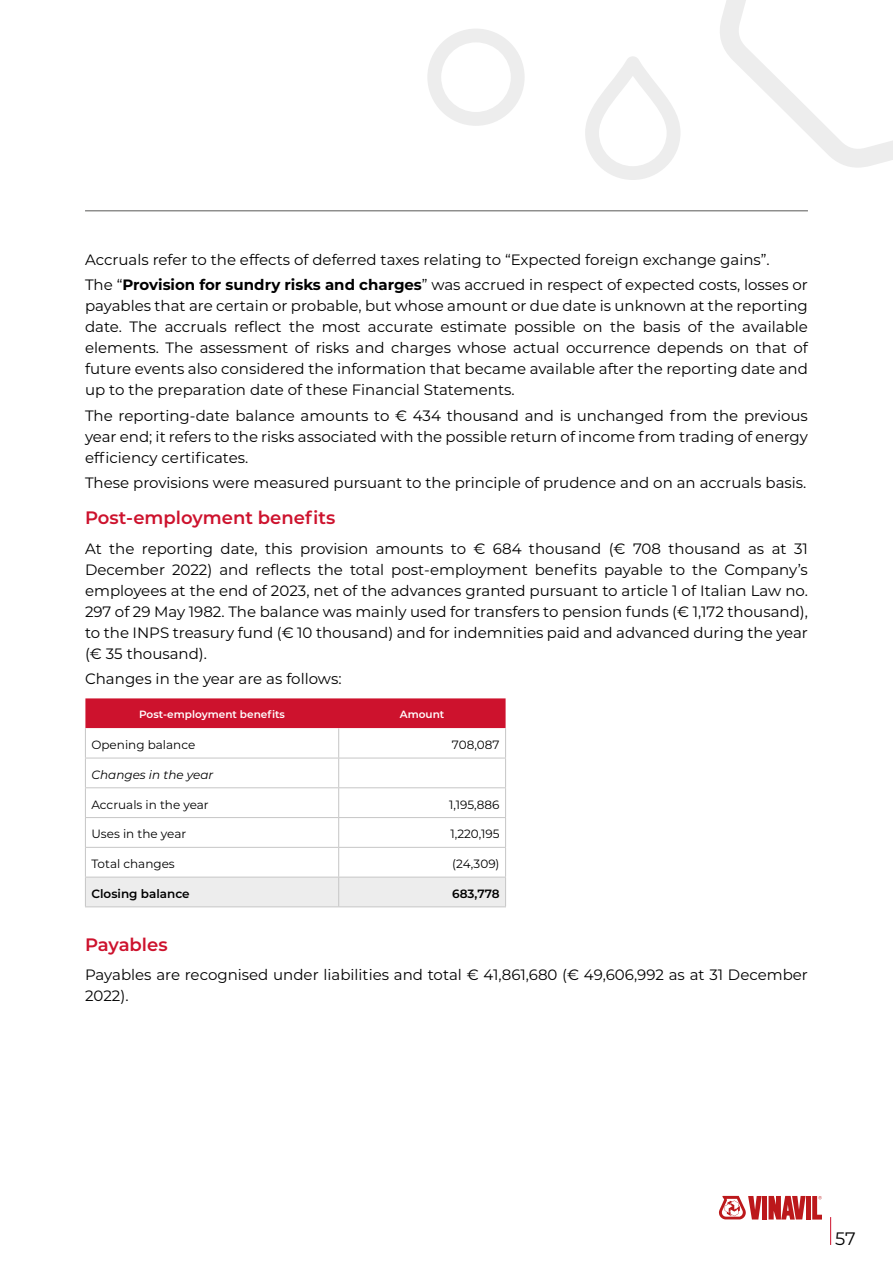
<style>
.page{position:relative;width:893px;height:1263px;background:#fff}
.page>*{position:absolute;margin:0;border:0;box-sizing:border-box;transform-origin:0 0}
.t1{font:600 18px "Montserrat";color:#cd122d}
.t2{font:18px "Montserrat";color:#000}
.t3{font:15px/21px "Montserrat";color:#000;text-align:justify}
.t4{font:12px "Montserrat";color:#000}
.t5{font:600 12px "Montserrat";color:#000}
.t6{font:italic 12px "Montserrat";color:#000}
.t7{font:600 10.5px "Montserrat";color:#fff}
.s1{font-weight:700}
</style>
<div class="page">
<svg style="left:830px;top:1217px;width:1px;height:28px"></svg>
<div style="left:762px;top:1196px;width:5px;height:23px;background:#bc181b"></div>
<div style="left:806px;top:1196px;width:5px;height:23px;background:#bc181b"></div>
<svg style="left:812px;top:1196px;width:10px;height:23px"></svg>
<svg style="left:768px;top:1196px;width:38px;height:23px"></svg>
<svg style="left:719px;top:1196px;width:43px;height:23px"></svg>
<svg style="left:720px;top:0;width:173px;height:168px"></svg>
<svg style="left:585px;top:56px;width:95px;height:124px"></svg>
<svg style="left:427px;top:29px;width:98px;height:97px"></svg>
<hr style="left:85px;top:210px;width:723px;height:1px;background:#575756">
<div style="left:85px;top:698px;width:421px;height:30px;background:#cd122d"></div>
<svg style="left:86px;top:728px;width:419px;height:30px"></svg>
<hr style="left:85px;top:728px;width:1px;height:30px;background:#c6c6c6">
<hr style="left:338px;top:728px;width:1px;height:30px;background:#c6c6c6">
<hr style="left:505px;top:728px;width:1px;height:30px;background:#c6c6c6">
<svg style="left:85px;top:758px;width:421px;height:148px"></svg>
<hr style="left:85px;top:906px;width:254px;height:1px;background:#c6c6c6">
<hr style="left:339px;top:906px;width:167px;height:1px;background:#c6c6c6">
<p class="t3" style="left:85px;top:247px;width:724px;line-height:25.2px">Accruals refer to the effects of deferred taxes relating to “Expected foreign exchange gains”.<br>The “<span class="s1">Provision for sundry risks and charges</span>” was accrued in respect of expected costs, losses or</p>
<p class="t3" style="left:85px;top:295px;width:724px">payables that are certain or probable, but whose amount or due date is unknown at the reporting date. The accruals reflect the most accurate estimate possible on the basis of the available elements. The assessment of risks and charges whose actual occurrence depends on that of future events also considered the information that became available after the reporting date and up to the preparation date of these Financial Statements.</p>
<p class="t3" style="left:85px;top:404px;width:724px">The reporting-date balance amounts to € 434 thousand and is unchanged from the previous year end; it refers to the risks associated with the possible return of income from trading of energy efficiency certificates.</p>
<p class="t3" style="left:85px;top:471px;width:723px">These provisions were measured pursuant to the principle of prudence and on an accruals basis.</p>
<p class="t1" style="left:85px;top:505px;width:252px">Post-employment benefits</p>
<p class="t3" style="left:85px;top:537px;width:724px">At the reporting date, this provision amounts to € 684 thousand (€ 708 thousand as at 31<br>December 2022) and reflects the total post-employment benefits payable to the Company’s employees at the end of 2023, net of the advances granted pursuant to article 1 of Italian Law no.<br>297 of 29 May 1982. The balance was mainly used for transfers to pension funds (€ 1,172 thousand), to the INPS treasury fund (€ 10 thousand) and for indemnities paid and advanced during the year (€ 35 thousand).</p>
<p class="t3" style="left:85px;top:667px;width:258px">Changes in the year are as follows:</p>
<p class="t7" style="left:139px;top:707px;width:147px">Post-employment benefits</p>
<p class="t7" style="left:400px;top:707px;width:46px">Amount</p>
<p class="t4" style="left:91px;top:736px;width:105px">Opening balance</p>
<p class="t4" style="left:452px;top:736px;width:49px">708,087</p>
<p class="t6" style="left:91px;top:766px;width:123px">Changes in the year</p>
<p class="t4" style="left:91px;top:796px;width:119px">Accruals in the year</p>
<p class="t4" style="left:449px;top:796px;width:52px">1,195,886</p>
<p class="t4" style="left:91px;top:826px;width:96px">Uses in the year</p>
<p class="t4" style="left:450px;top:826px;width:51px">1,220,195</p>
<p class="t4" style="left:91px;top:855px;width:85px">Total changes</p>
<p class="t4" style="left:452px;top:855px;width:49px">(24,309)</p>
<p class="t5" style="left:91px;top:885px;width:100px">Closing balance</p>
<p class="t5" style="left:452px;top:885px;width:49px">683,778</p>
<p class="t1" style="left:85px;top:932px;width:84px">Payables</p>
<p class="t3" style="left:85px;top:964px;width:724px">Payables are recognised under liabilities and total € 41,861,680 (€ 49,606,992 as at 31 December<br>2022).</p>
<p class="t2" style="left:835px;top:1226px;width:22px">57</p>
</div>
